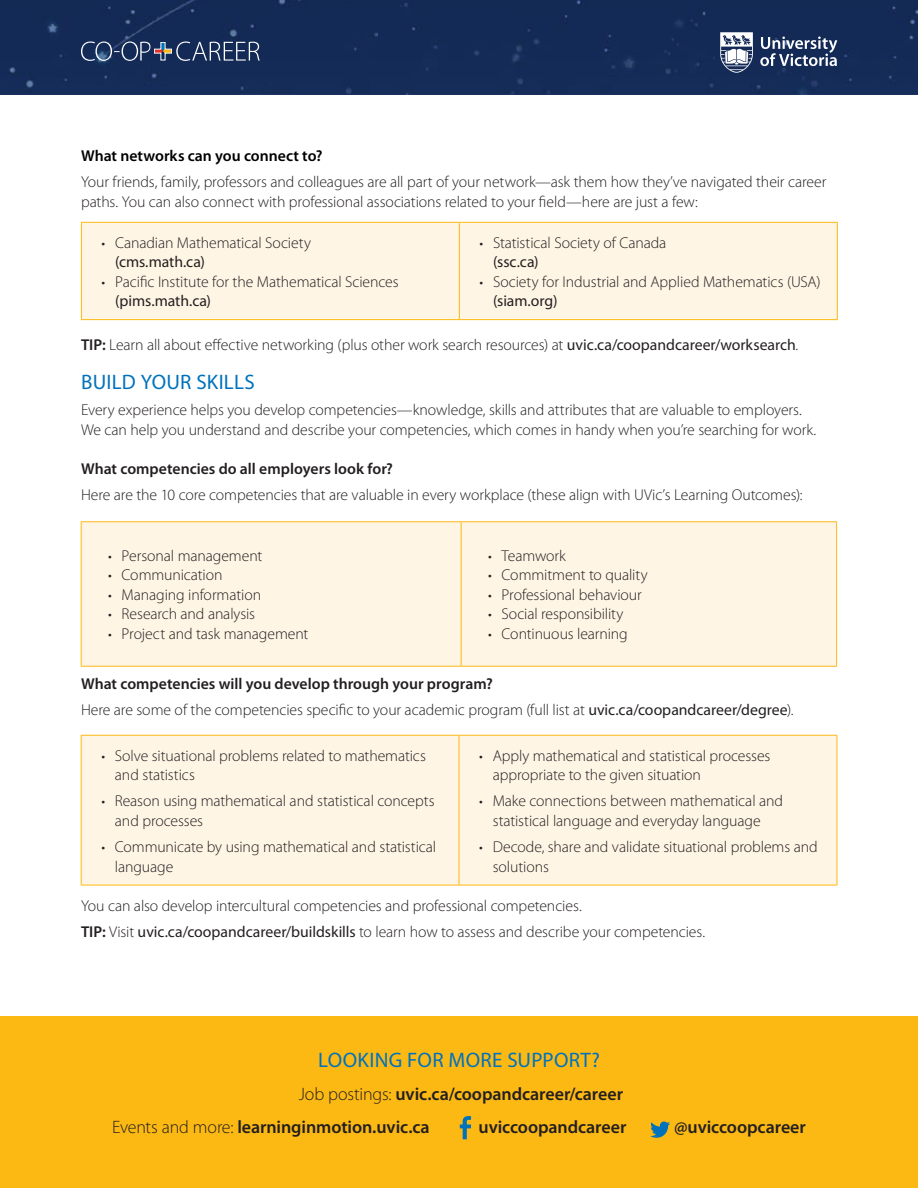
<style>
.page{position:relative;width:918px;height:1188px;background:#fff}
.page>*{position:absolute;margin:0;border:0;box-sizing:border-box;transform-origin:0 0}
.t1{font:21px "Myriad Pro";letter-spacing:.015em;color:#0072bc}
.t2{font:600 18px/33px "Myriad Pro";letter-spacing:-.005em;color:#231f20}
.t3{font:300 15.75px/19.5px "Myriad Pro";letter-spacing:-.005em;color:#231f20}
.t4{font:600 15.75px "Myriad Pro";color:#231f20}
.t5{font:600 15.75px "Myriad Pro";color:#000}
.s1{font-size:15px}
.s2{font-weight:400}
.s3{font-weight:600}
.s4{font-weight:300}
</style>
<div class="page">
<div style="left:0;top:1016px;width:918px;height:172px;background:#fdb913"></div>
<div style="left:82px;top:223px;width:755px;height:96px;background:#fff5e5"></div>
<hr style="left:81px;top:223px;width:1px;height:96px;background:#fdb913">
<hr style="left:81px;top:222px;width:378px;height:1px;background:#fdb913">
<hr style="left:459px;top:222px;width:379px;height:1px;background:#fdb913">
<hr style="left:459px;top:223px;width:1px;height:96px;background:#fdb913">
<hr style="left:837px;top:223px;width:1px;height:96px;background:#fdb913">
<hr style="left:81px;top:319px;width:378px;height:1px;background:#fdb913">
<hr style="left:459px;top:319px;width:379px;height:1px;background:#fdb913">
<div style="left:82px;top:736px;width:755px;height:149px;background:#fff5e5"></div>
<hr style="left:81px;top:736px;width:1px;height:149px;background:#fdb913">
<hr style="left:81px;top:735px;width:378px;height:1px;background:#fdb913">
<hr style="left:459px;top:735px;width:378px;height:1px;background:#fdb913">
<hr style="left:459px;top:736px;width:1px;height:149px;background:#fdb913">
<hr style="left:837px;top:736px;width:1px;height:149px;background:#fdb913">
<hr style="left:81px;top:885px;width:378px;height:1px;background:#fdb913">
<hr style="left:459px;top:885px;width:378px;height:1px;background:#fdb913">
<div style="left:82px;top:522px;width:754px;height:144px;background:#fff5e5"></div>
<hr style="left:81px;top:522px;width:1px;height:144px;background:#fdb913">
<hr style="left:81px;top:521px;width:380px;height:1px;background:#fdb913">
<hr style="left:461px;top:521px;width:376px;height:1px;background:#fdb913">
<hr style="left:461px;top:522px;width:1px;height:144px;background:#fdb913">
<hr style="left:836px;top:522px;width:1px;height:144px;background:#fdb913">
<hr style="left:81px;top:666px;width:380px;height:1px;background:#fdb913">
<hr style="left:461px;top:666px;width:376px;height:1px;background:#fdb913">
<div style="left:0;top:0;width:918px;height:94px;background:#132a56"></div>
<svg style="left:460px;top:1116px;width:11px;height:23px"></svg>
<svg style="left:650px;top:1122px;width:20px;height:16px"></svg>
<svg style="left:720px;top:32px;width:33px;height:41px"></svg>
<svg style="left:760px;top:37px;width:77px;height:29px"></svg>
<svg style="left:81px;top:42px;width:179px;height:19px"></svg>
<p class="t5" style="left:81px;top:146px;width:243px">What networks can you connect to?</p>
<p class="t3" style="left:81px;top:172px;width:747px">Your friends, family, professors and colleagues are all part of your network—ask them how they’ve navigated their career paths. You can also connect with professional associations related to your field—here are just a few:</p>
<p class="t3" style="left:115px;top:232px;width:197px;text-indent:-14px"><span class="s1">•</span> Canadian Mathematical Society <span class="s2">(cms.math.ca)</span></p>
<p class="t3" style="left:115px;top:271px;width:285px;text-indent:-14px"><span class="s1">•</span> Pacific Institute for the Mathematical Sciences <span class="s2">(pims.math.ca)</span></p>
<p class="t3" style="left:493px;top:232px;width:175px;text-indent:-14px"><span class="s1">•</span> Statistical Society of Canada <span class="s2">(ssc.ca)</span></p>
<p class="t3" style="left:493px;top:271px;width:329px;text-indent:-14px"><span class="s1">•</span> Society for Industrial and Applied Mathematics (USA) <span class="s2">(siam.org)</span></p>
<p class="t3" style="left:81px;top:335px;width:719px"><span class="s3">TIP:</span> Learn all about effective networking (plus other work search resources) at <span class="s2">uvic.ca/coopandcareer/worksearch</span>.</p>
<h1 class="t1" style="left:81px;top:369px;width:175px">BUILD YOUR SKILLS</h1>
<p class="t3" style="left:81px;top:400px;width:737px">Every experience helps you develop competencies—knowledge, skills and attributes that are valuable to employers.<br>We can help you understand and describe your competencies, which comes in handy when you’re searching for work.</p>
<p class="t4" style="left:81px;top:459px;width:313px">What competencies do all employers look for?</p>
<p class="t3" style="left:81px;top:485px;width:723px">Here are the 10 core competencies that are valuable in every workplace (these align with UVic’s Learning Outcomes):</p>
<p class="t3" style="left:108px;top:546px;width:156px"><span class="s1">•</span> Personal management</p>
<p class="t3" style="left:108px;top:565px;width:116px"><span class="s1">•</span> Communication</p>
<p class="t3" style="left:108px;top:585px;width:154px"><span class="s1">•</span> Managing information</p>
<p class="t3" style="left:108px;top:604px;width:148px"><span class="s1">•</span> Research and analysis</p>
<p class="t3" style="left:108px;top:624px;width:202px"><span class="s1">•</span> Project and task management</p>
<p class="t3" style="left:488px;top:546px;width:79px"><span class="s1">•</span> Teamwork</p>
<p class="t3" style="left:488px;top:565px;width:161px"><span class="s1">•</span> Commitment to quality</p>
<p class="t3" style="left:488px;top:585px;width:155px"><span class="s1">•</span> Professional behaviour</p>
<p class="t3" style="left:488px;top:604px;width:137px"><span class="s1">•</span> Social responsibility</p>
<p class="t3" style="left:488px;top:624px;width:141px"><span class="s1">•</span> Continuous learning</p>
<p class="t3" style="left:81px;top:671px;width:714px;line-height:26.2px"><span class="s3">What competencies will you develop through your program?<br></span>Here are some of the competencies specific to your academic program (full list at <span class="s2">uvic.ca/coopandcareer/degree</span>).</p>
<p class="t3" style="left:115px;top:745px;width:313px;text-indent:-14px"><span class="s1">•</span> Solve situational problems related to mathematics and statistics</p>
<p class="t3" style="left:115px;top:791px;width:321px;text-indent:-14px"><span class="s1">•</span> Reason using mathematical and statistical concepts and processes</p>
<p class="t3" style="left:115px;top:837px;width:323px;text-indent:-14px"><span class="s1">•</span> Communicate by using mathematical and statistical language</p>
<p class="t3" style="left:493px;top:745px;width:279px;text-indent:-14px"><span class="s1">•</span> Apply mathematical and statistical processes appropriate to the given situation</p>
<p class="t3" style="left:479px;top:791px;width:305px;text-align:center"><span class="s1">•</span> Make connections between mathematical and statistical language and everyday language</p>
<p class="t3" style="left:493px;top:837px;width:326px;text-indent:-14px"><span class="s1">•</span> Decode, share and validate situational problems and solutions</p>
<p class="t3" style="left:81px;top:893px;width:626px;line-height:26.2px">You can also develop intercultural competencies and professional competencies.<br><span class="s3">TIP:</span> Visit <span class="s2">uvic.ca/coopandcareer/buildskills</span> to learn how to assess and describe your competencies.</p>
<h1 class="t1" style="left:318px;top:1047px;width:283px">LOOKING FOR MORE SUPPORT?</h1>
<p class="t2" style="left:112px;top:1077px;width:513px;text-indent:187px"><span class="s4">Job postings:</span> uvic.ca/coopandcareer/career<br><span class="s4">Events and more:</span> learninginmotion.uvic.ca</p>
<p class="t2" style="left:479px;top:1110px;width:149px">uviccoopandcareer</p>
<p class="t2" style="left:674px;top:1110px;width:133px">@uviccoopcareer</p>
</div>
